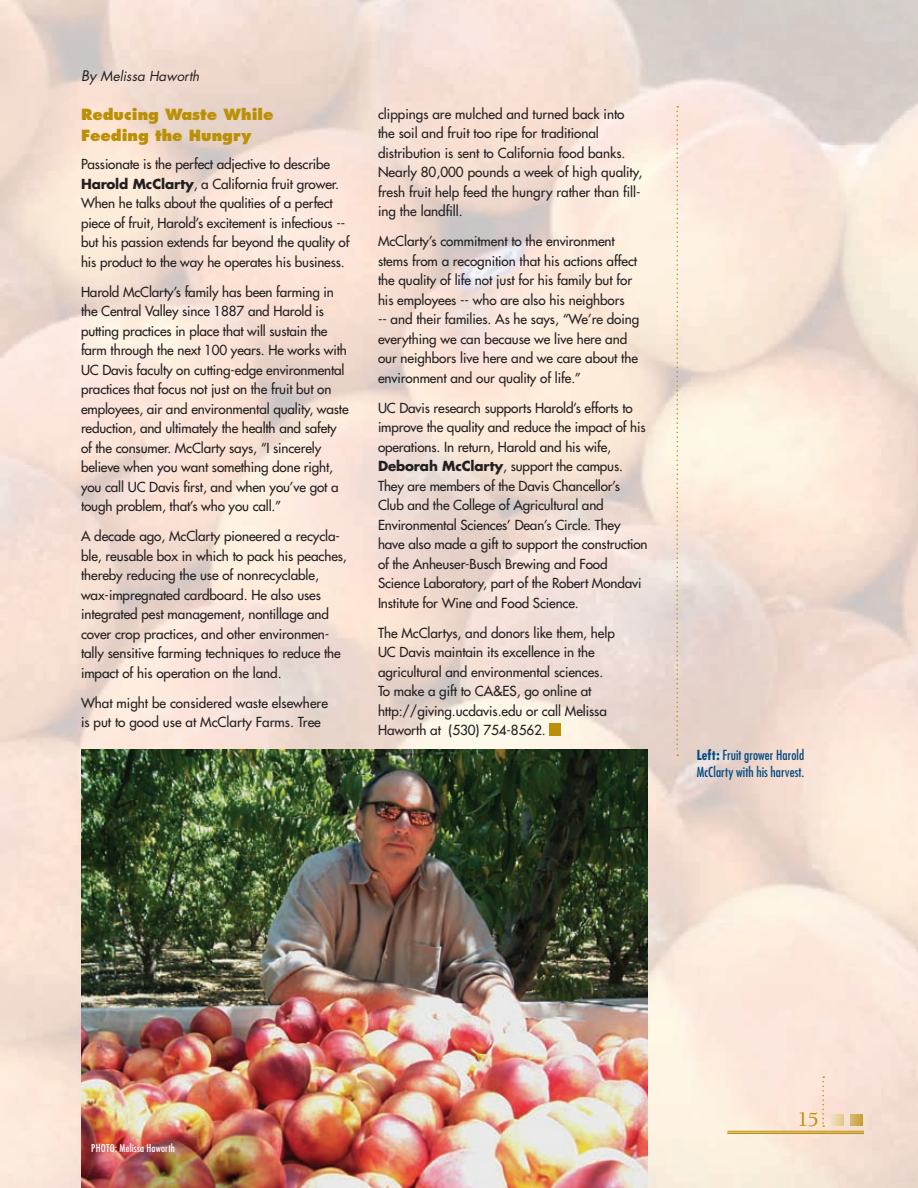
<style>
.page{position:relative;width:918px;height:1188px;background:#fff}
.page>*{position:absolute;margin:0;border:0;box-sizing:border-box;transform-origin:0 0}
.t1{font:500 21px "Berkeley";color:#ba9006}
.t2{font:800 15px/21px "Futura";color:#ba9006}
.t3{font:13.5px/19.5px "Futura";letter-spacing:-.005em;color:#231f20}
.t4{font:condensed 13.5px/16.2px "Futura";letter-spacing:.005em;color:#004b84}
.t5{font:italic 13.5px "Futura";color:#231f20}
.t6{font:condensed 10.5px "Futura";letter-spacing:.02em;color:#fff}
.s1{font-size:14.25px}
.s2{font-weight:700}
</style>
<div class="page">
<img style="left:0;top:0;width:918px;height:1188px">
<div style="left:549px;top:723px;width:12px;height:13px;background:#ba9006"></div>
<svg style="left:676px;top:106px;width:2px;height:650px"></svg>
<hr style="left:727px;top:1131px;width:137px;height:1px;background:#ba9006">
<hr style="left:727px;top:1133px;width:137px;height:1px;background:#ba9006">
<svg style="left:822px;top:1076px;width:2px;height:51px"></svg>
<svg style="left:851px;top:1115px;width:12px;height:11px"></svg>
<svg style="left:832px;top:1115px;width:12px;height:11px"></svg>
<img style="left:81px;top:750px;width:567px;height:438px">
<p class="t5" style="left:81px;top:67px;width:120px"><span class="s1">By</span> Melissa Haworth</p>
<p class="t2" style="left:81px;top:104px;width:194px">Reducing Waste While<br>Feeding the Hungry</p>
<p class="t3" style="left:81px;top:155px;width:270px">Passionate is the perfect adjective to describe <span class="s2">Harold McClarty</span>, a California fruit grower.<br>When he talks about the qualities of a perfect piece of fruit, Harold’s excitement is infectious -- but his passion extends far beyond the quality of his product to the way he operates his business.</p>
<p class="t3" style="left:81px;top:282px;width:269px">Harold McClarty’s family has been farming in the Central Valley since 1887 and Harold is putting practices in place that will sustain the farm through the next 100 years. He works with UC Davis faculty on cutting-edge environmental practices that focus not just on the fruit but on employees, air and environmental quality, waste reduction, and ultimately the health and safety of the consumer. McClarty says, “I sincerely believe when you want something done right, you call UC Davis first, and when you’ve got a tough problem, that’s who you call.”</p>
<p class="t3" style="left:81px;top:527px;width:267px">A decade ago, McClarty pioneered a recycla&shy;ble, reusable box in which to pack his peaches, thereby reducing the use of nonrecyclable, wax-impregnated cardboard. He also uses integrated pest management, nontillage and cover crop practices, and other environmen&shy;tally sensitive farming techniques to reduce the impact of his operation on the land.</p>
<p class="t3" style="left:81px;top:693px;width:248px">What might be considered waste elsewhere is put to good use at McClarty Farms. Tree</p>
<p class="t3" style="left:378px;top:104px;width:266px">clippings are mulched and turned back into the soil and fruit too ripe for traditional distribution is sent to California food banks.<br>Nearly 80,000 pounds a week of high quality, fresh fruit help feed the hungry rather than fill&shy;ing the landfill.</p>
<p class="t3" style="left:378px;top:231px;width:263px">McClarty’s commitment to the environment stems from a recognition that his actions affect the quality of life not just for his family but for his employees -- who are also his neighbors<br>-- and their families. As he says, “We’re doing everything we can because we live here and our neighbors live here and we care about the environment and our quality of life.”</p>
<p class="t3" style="left:378px;top:398px;width:271px">UC Davis research supports Harold’s efforts to improve the quality and reduce the impact of his operations. In return, Harold and his wife, <span class="s2">Deborah McClarty</span>, support the campus.<br>They are members of the Davis Chancellor’s Club and the College of Agricultural and Environmental Sciences’ Dean’s Circle. They have also made a gift to support the construction of the Anheuser-Busch Brewing and Food Science Laboratory, part of the Robert Mondavi Institute for Wine and Food Science.</p>
<p class="t3" style="left:378px;top:623px;width:238px">The McClartys, and donors like them, help UC Davis maintain its excellence in the agricultural and environmental sciences.<br>To make a gift to CA&amp;ES, go online at http://giving.ucdavis.edu or call Melissa Haworth at (530) 754-8562.</p>
<p class="t4" style="left:697px;top:747px;width:109px"><span class="s2">Left:</span> Fruit grower Harold<br>McClarty with his harvest.</p>
<p class="t6" style="left:91px;top:1142px;width:85px">PHOTO: Melissa Haworth</p>
<h1 class="t1" style="left:797px;top:1108px;width:23px">15</h1>
</div>
